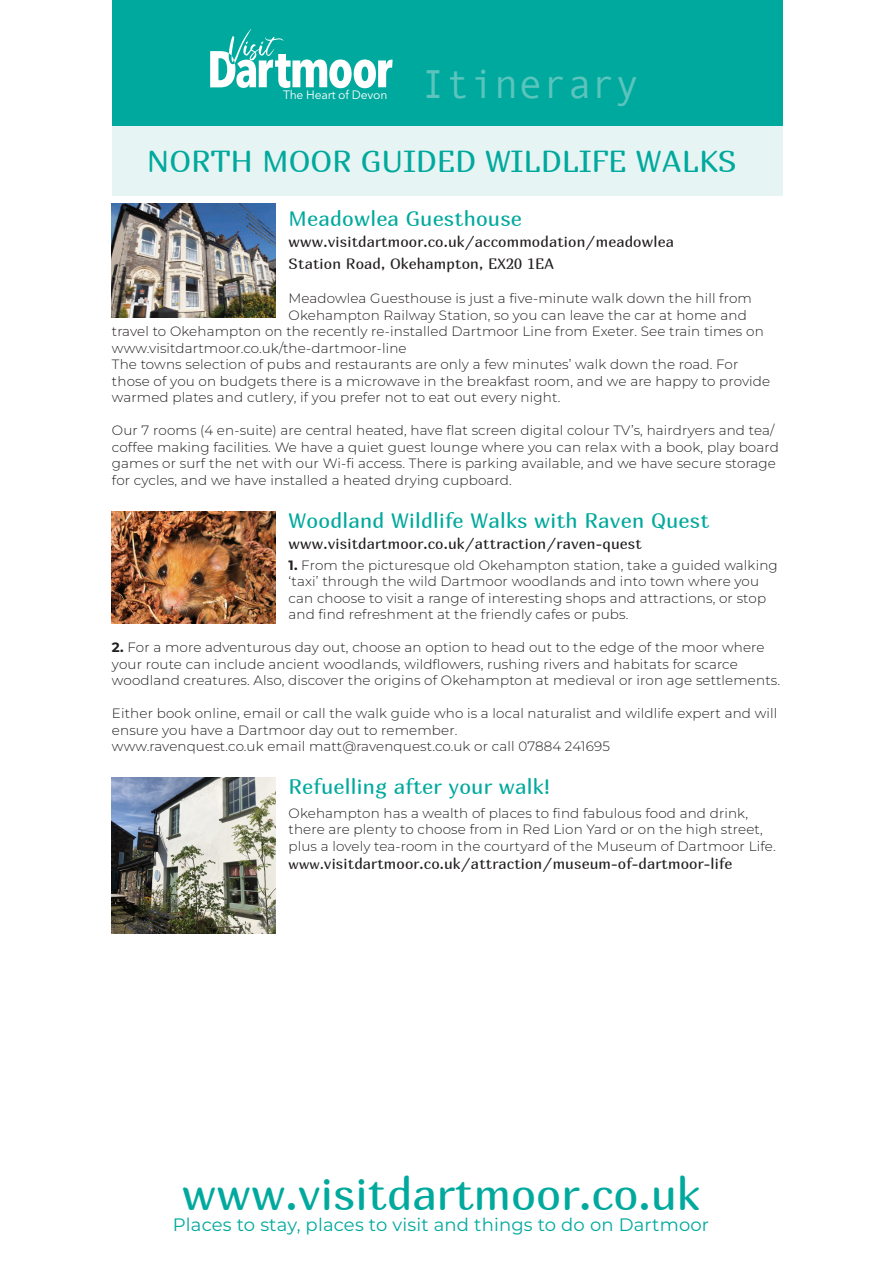
<style>
.page{position:relative;width:893px;height:1263px;background:#fff}
.page>*{position:absolute;margin:0;border:0;box-sizing:border-box;transform-origin:0 0}
.t1{font:45px "Marmelad";color:#00a99d}
.t2{font:40.5px "Andale Mono";color:#5ac4bd}
.t3{font:30.3px "Marmelad";color:#00a99d}
.t4{font:21px "Marmelad";letter-spacing:.01em;color:#00a99d}
.t5{font:18px "Montserrat";letter-spacing:.01em;color:#00a99d}
.t6{font:15px "Marmelad";letter-spacing:.01em;color:#231f20}
.t7{font:300 13.5px/16.5px "Montserrat";letter-spacing:.01em;color:#231f20}
.t8{font:12.15px "Avenir Next";letter-spacing:-.015em;color:#fff}
.s1{font-weight:700}
.s2{font-size:13.5px}
</style>
<div class="page">
<div style="left:112px;top:126px;width:670px;height:70px;background:#e6f4f3"></div>
<div style="left:112px;top:0;width:670px;height:125px;background:#00a99d"></div>
<img style="left:112px;top:204px;width:164px;height:114px">
<img style="left:112px;top:511px;width:164px;height:113px">
<img style="left:112px;top:777px;width:164px;height:156px">
<svg style="left:210px;top:29px;width:183px;height:59px"></svg>
<p class="t8" style="left:283px;top:84px;width:106px">The Heart of Devon</p>
<p class="t2" style="left:421px;top:58px;width:220px">Itinerary</p>
<p class="t3" style="left:147px;top:143px;width:591px">NORTH MOOR GUIDED WILDLIFE WALKS</p>
<p class="t4" style="left:289px;top:205px;width:235px">Meadowlea Guesthouse</p>
<p class="t6" style="left:289px;top:232px;width:387px">www.visitdartmoor.co.uk/accommodation/meadowlea</p>
<p class="t6" style="left:289px;top:254px;width:267px">Station Road, Okehampton, EX20 1EA</p>
<p class="t7" style="left:289px;top:290px;width:465px">Meadowlea Guesthouse is just a five-minute walk down the hill from</p>
<p class="t7" style="left:289px;top:306px;width:460px">Okehampton Railway Station, so you can leave the car at home and</p>
<p class="t7" style="left:112px;top:323px;width:653px">travel to Okehampton on the recently re-installed Dartmoor Line from Exeter. See train times on</p>
<p class="t7" style="left:112px;top:339px;width:296px">www.visitdartmoor.co.uk/the-dartmoor-line</p>
<p class="t7" style="left:112px;top:356px;width:660px">The towns selection of pubs and restaurants are only a few minutes’ walk down the road. For those of you on budgets there is a microwave in the breakfast room, and we are happy to provide warmed plates and cutlery, if you prefer not to eat out every night.</p>
<p class="t7" style="left:112px;top:422px;width:668px">Our 7 rooms (4 en-suite) are central heated, have flat screen digital colour TV’s, hairdryers and tea/ coffee making facilities. We have a quiet guest lounge where you can relax with a book, play board games or surf the net with our Wi-fi access. There is parking available, and we have secure storage for cycles, and we have installed a heated drying cupboard.</p>
<p class="t4" style="left:289px;top:508px;width:422px">Woodland Wildlife Walks with Raven Quest</p>
<p class="t6" style="left:289px;top:534px;width:355px">www.visitdartmoor.co.uk/attraction/raven-quest</p>
<p class="t7" style="left:289px;top:556px;width:491px"><span class="s1">1.</span> From the picturesque old Okehampton station, take a guided walking ‘taxi’ through the wild Dartmoor woodlands and into town where you can choose to visit a range of interesting shops and attractions, or stop and find refreshment at the friendly cafes or pubs.</p>
<p class="t7" style="left:112px;top:639px;width:670px"><span class="s1">2.</span> For a more adventurous day out, choose an option to head out to the edge of the moor where your route can include ancient woodlands, wildflowers, rushing rivers and habitats for scarce woodland creatures. Also, discover the origins of Okehampton at medieval or iron age settlements.</p>
<p class="t7" style="left:112px;top:705px;width:667px">Either book online, email or call the walk guide who is a local naturalist and wildlife expert and will ensure you have a Dartmoor day out to remember.</p>
<p class="t7" style="left:112px;top:738px;width:499px">www.ravenquest.co.uk email matt@ravenquest.co.uk or call 07884 241695</p>
<p class="t4" style="left:289px;top:774px;width:263px">Refuelling after your walk!</p>
<p class="t7" style="left:289px;top:804px;width:489px">Okehampton has a wealth of places to find fabulous food and drink, there are plenty to choose from in Red Lion Yard or on the high street, plus a lovely tea-room in the courtyard of the Museum of Dartmoor Life.</p>
<p class="t6" style="left:289px;top:854px;width:445px"><span class="s2">www.</span>visitdartmoor.co.uk/attraction/museum-of-dartmoor-life</p>
<p class="t1" style="left:182px;top:1166px;width:519px">www.visitdartmoor.co.uk</p>
<p class="t5" style="left:173px;top:1213px;width:538px">Places to stay, places to visit and things to do on Dartmoor</p>
</div>
